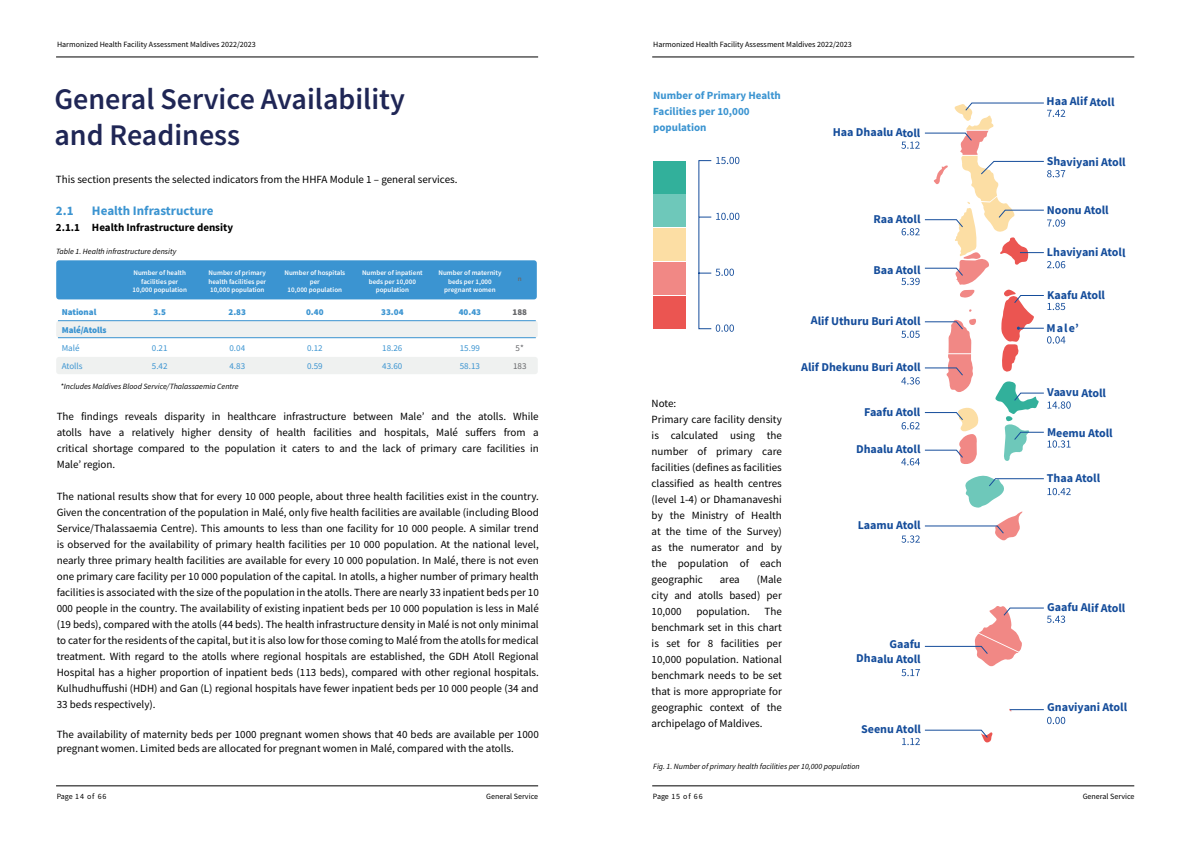
<style>
.page{position:relative;width:1191px;height:842px;background:#fff}
.page>*{position:absolute;margin:0;border:0;box-sizing:border-box;transform-origin:0 0}
.t1{font:600 30px/36px "Source Sans Pro";color:#1f2655}
.t2{font:700 13px "Source Sans Pro";color:#3b94d1}
.t3{font:700 12px/14.3px "Source Sans Pro";letter-spacing:-.01em;color:#154d9b;text-align:right}
.t4{font:11px/16px "Source Sans Pro";color:#000;text-align:justify}
.t5{font:700 11px/16px "Source Sans Pro";color:#3b94d1}
.t6{font:700 11px "Source Sans Pro";color:#000}
.t7{font:9px/18px "Source Sans Pro";color:#3b94d1}
.t8{font:900 9px/18px "Source Sans Pro";color:#3b94d1}
.t9{font:9px/18px "Source Sans Pro";color:#67686b}
.t10{font:900 9px "Source Sans Pro";color:#67686b}
.t11{font:italic 8px "Source Sans Pro";color:#000}
.t12{font:8px "Source Sans Pro";color:#000}
.t13{font:8px "Source Sans Pro";letter-spacing:.05em;color:#000}
.t14{font:600 7px/8.4px "Source Sans Pro";color:#fff;text-align:center}
.t15{font:600 7px "Source Sans Pro";color:#67686b}
</style>
<div class="page">
<hr style="left:56px;top:57px;width:482px;height:1px;background:#000">
<hr style="left:652px;top:57px;width:482px;height:1px;background:#000">
<hr style="left:56px;top:786px;width:482px;height:1px;background:#000">
<hr style="left:652px;top:786px;width:482px;height:1px;background:#000">
<div style="left:56px;top:321px;width:482px;height:17px;background:#eff1f0;border-radius:3px"></div>
<div style="left:56px;top:357px;width:482px;height:17px;background:#eff1f0;border-radius:3px"></div>
<div style="left:56px;top:260px;width:481px;height:39px;background:#3b94d1;border-radius:3px"></div>
<hr style="left:58px;top:320px;width:478px;height:1px;background:#3b94d1">
<hr style="left:58px;top:337px;width:478px;height:1px;background:#3b94d1">
<div style="left:653px;top:161px;width:33px;height:32px;background:#32b09b"></div>
<div style="left:653px;top:194px;width:33px;height:33px;background:#6ec8ba"></div>
<div style="left:653px;top:228px;width:33px;height:33px;background:#fcdea4"></div>
<div style="left:653px;top:262px;width:33px;height:33px;background:#f18885"></div>
<div style="left:653px;top:296px;width:33px;height:33px;background:#eb5551"></div>
<svg style="left:698px;top:157px;width:41px;height:175px"></svg>
<svg style="left:1047px;top:110px;width:18px;height:7px"></svg>
<svg style="left:1047px;top:170px;width:18px;height:7px"></svg>
<svg style="left:1047px;top:261px;width:18px;height:7px"></svg>
<svg style="left:1047px;top:303px;width:18px;height:7px"></svg>
<svg style="left:1047px;top:219px;width:18px;height:8px"></svg>
<svg style="left:1047px;top:336px;width:18px;height:8px"></svg>
<svg style="left:1047px;top:401px;width:23px;height:8px"></svg>
<svg style="left:1047px;top:440px;width:23px;height:8px"></svg>
<svg style="left:901px;top:228px;width:18px;height:7px"></svg>
<svg style="left:901px;top:141px;width:18px;height:8px"></svg>
<svg style="left:901px;top:278px;width:18px;height:7px"></svg>
<svg style="left:901px;top:331px;width:18px;height:7px"></svg>
<svg style="left:901px;top:377px;width:18px;height:7px"></svg>
<svg style="left:901px;top:422px;width:18px;height:7px"></svg>
<svg style="left:1047px;top:488px;width:23px;height:7px"></svg>
<svg style="left:1047px;top:616px;width:18px;height:7px"></svg>
<svg style="left:1047px;top:717px;width:18px;height:7px"></svg>
<svg style="left:901px;top:458px;width:19px;height:7px"></svg>
<svg style="left:901px;top:535px;width:19px;height:8px"></svg>
<svg style="left:901px;top:669px;width:19px;height:7px"></svg>
<svg style="left:902px;top:738px;width:18px;height:7px"></svg>
<svg style="left:983px;top:738px;width:9px;height:5px"></svg>
<svg style="left:924px;top:103px;width:120px;height:635px"></svg>
<p class="t12" style="left:57px;top:39px;width:200px">Harmonized Health Facility Assessment Maldives 2022/2023</p>
<p class="t12" style="left:653px;top:39px;width:200px">Harmonized Health Facility Assessment Maldives 2022/2023</p>
<h1 class="t1" style="left:54px;top:81px;width:352px">General Service Availability and Readiness</h1>
<p class="t4" style="left:56px;top:172px;width:403px">This section presents the selected indicators from the HHFA Module 1 – general services.</p>
<p class="t2" style="left:56px;top:202px;width:19px">2.1</p>
<p class="t2" style="left:92px;top:202px;width:123px">Health Infrastructure</p>
<p class="t6" style="left:56px;top:220px;width:179px">2.1.1 Health Infrastructure density</p>
<p class="t11" style="left:56px;top:246px;width:122px">Table 1. Health infrastructure density</p>
<p class="t8" style="left:62px;top:303px;width:46px">National<br>Malé/Atolls</p>
<p class="t7" style="left:62px;top:339px;width:22px">Malé<br>Atolls</p>
<p class="t14" style="left:132px;top:269px;width:56px">Number of health facilities per<br>10,000 population</p>
<p class="t14" style="left:208px;top:269px;width:59px;text-align:justify">Number of primary health facilities per 10,000 population</p>
<p class="t14" style="left:284px;top:269px;width:62px">Number of hospitals per<br>10,000 population</p>
<p class="t14" style="left:362px;top:269px;width:62px">Number of inpatient beds per 10,000 population</p>
<p class="t14" style="left:438px;top:269px;width:65px">Number of maternity beds per 1,000 pregnant women</p>
<p class="t15" style="left:518px;top:274px;width:5px">n</p>
<p class="t8" style="left:153px;top:303px;width:14px">3.5</p>
<p class="t7" style="left:152px;top:339px;width:17px">0.21<br>5.42</p>
<p class="t8" style="left:228px;top:303px;width:19px">2.83</p>
<p class="t7" style="left:229px;top:339px;width:17px">0.04<br>4.83</p>
<p class="t8" style="left:306px;top:303px;width:19px">0.40</p>
<p class="t7" style="left:307px;top:339px;width:17px">0.12<br>0.59</p>
<p class="t8" style="left:381px;top:303px;width:24px">33.04</p>
<p class="t7" style="left:382px;top:339px;width:22px">18.26<br>43.60</p>
<p class="t8" style="left:459px;top:303px;width:24px">40.43</p>
<p class="t7" style="left:460px;top:339px;width:22px">15.99<br>58.13</p>
<p class="t10" style="left:512px;top:306px;width:16px">188</p>
<p class="t9" style="left:513px;top:339px;width:15px">5*<br>183</p>
<p class="t11" style="left:61px;top:381px;width:180px">*Includes Maldives Blood Service/Thalassaemia Centre</p>
<p class="t4" style="left:57px;top:408px;width:483px">The findings reveals disparity in healthcare infrastructure between Male’ and the atolls. While atolls have a relatively higher density of health facilities and hospitals, Malé suffers from a critical shortage compared to the population it caters to and the lack of primary care facilities in Male’ region.</p>
<p class="t4" style="left:57px;top:488px;width:483px">The national results show that for every 10 000 people, about three health facilities exist in the country.<br>Given the concentration of the population in Malé, only five health facilities are available (including Blood Service/Thalassaemia Centre). This amounts to less than one facility for 10 000 people. A similar trend is observed for the availability of primary health facilities per 10 000 population. At the national level, nearly three primary health facilities are available for every 10 000 population. In Malé, there is not even one primary care facility per 10 000 population of the capital. In atolls, a higher number of primary health facilities is associated with the size of the population in the atolls. There are nearly 33 inpatient beds per 10<br>000 people in the country. The availability of existing inpatient beds per 10 000 population is less in Malé (19 beds), compared with the atolls (44 beds). The health infrastructure density in Malé is not only minimal to cater for the residents of the capital, but it is also low for those coming to Malé from the atolls for medical treatment. With regard to the atolls where regional hospitals are established, the GDH Atoll Regional Hospital has a higher proportion of inpatient beds (113 beds), compared with other regional hospitals.<br>Kulhudhuffushi (HDH) and Gan (L) regional hospitals have fewer inpatient beds per 10 000 people (34 and 33 beds respectively).</p>
<p class="t4" style="left:57px;top:728px;width:483px;line-height:14px">The availability of maternity beds per 1000 pregnant women shows that 40 beds are available per 1000 pregnant women. Limited beds are allocated for pregnant women in Malé, compared with the atolls.</p>
<p class="t5" style="left:653px;top:87px;width:129px">Number of Primary Health<br>Facilities per 10,000 population</p>
<p class="t3" style="left:833px;top:125px;width:89px">Haa Dhaalu Atoll</p>
<p class="t4" style="left:651px;top:395px;width:132px;text-align:left">Note:<br>Primary care facility density is calculated using the number of primary care facilities (defines as facilities classified as health centres (level 1-4) or Dhamanaveshi by the Ministry of Health at the time of the Survey) as the numerator and by the population of each geographic</p>
<p class="t4" style="left:651px;top:571px;width:132px;text-indent:105px">(Male city and atolls based) per 10,000</p>
<p class="t4" style="left:719px;top:571px;width:22px">area</p>
<p class="t4" style="left:651px;top:603px;width:132px;text-indent:113px">The benchmark set in this chart is set for 8 facilities per 10,000 population. National benchmark needs to be set that is more appropriate for geographic context of the archipelago of Maldives.</p>
<p class="t4" style="left:696px;top:603px;width:55px">population.</p>
<p class="t3" style="left:873px;top:212px;width:48px">Raa Atoll</p>
<p class="t3" style="left:873px;top:262px;width:48px">Baa Atoll</p>
<p class="t3" style="left:811px;top:314px;width:111px">Alif Uthuru Buri Atoll</p>
<p class="t3" style="left:801px;top:360px;width:121px">Alif Dhekunu Buri Atoll</p>
<p class="t3" style="left:864px;top:405px;width:58px">Faafu Atoll</p>
<p class="t3" style="left:856px;top:442px;width:66px">Dhaalu Atoll</p>
<p class="t3" style="left:857px;top:518px;width:65px">Laamu Atoll</p>
<p class="t3" style="left:856px;top:637px;width:66px">Gaafu<br>Dhaalu Atoll</p>
<p class="t3" style="left:861px;top:722px;width:61px">Seenu Atoll</p>
<p class="t11" style="left:653px;top:761px;width:208px">Fig. 1. Number of primary health facilities per 10,000 population</p>
<p class="t3" style="left:1046px;top:94px;width:69px">Haa Alif Atoll</p>
<p class="t3" style="left:1046px;top:154px;width:81px">Shaviyani Atoll</p>
<p class="t3" style="left:1046px;top:202px;width:64px">Noonu Atoll</p>
<p class="t3" style="left:1047px;top:245px;width:80px">Lhaviyani Atoll</p>
<p class="t3" style="left:1047px;top:288px;width:60px">Kaafu Atoll</p>
<p class="t3" style="left:1046px;top:321px;width:34px">Male’</p>
<p class="t3" style="left:1047px;top:385px;width:61px">Vaavu Atoll</p>
<p class="t3" style="left:1047px;top:425px;width:67px">Meemu Atoll</p>
<p class="t3" style="left:1047px;top:471px;width:55px">Thaa Atoll</p>
<p class="t3" style="left:1047px;top:600px;width:80px">Gaafu Alif Atoll</p>
<p class="t3" style="left:1047px;top:700px;width:82px">Gnaviyani Atoll</p>
<p class="t13" style="left:57px;top:792px;width:51px">Page 14 of 66</p>
<p class="t13" style="left:653px;top:792px;width:51px">Page 15 of 66</p>
<p class="t12" style="left:486px;top:792px;width:53px">General Service</p>
<p class="t12" style="left:1082px;top:792px;width:53px">General Service</p>
</div>
